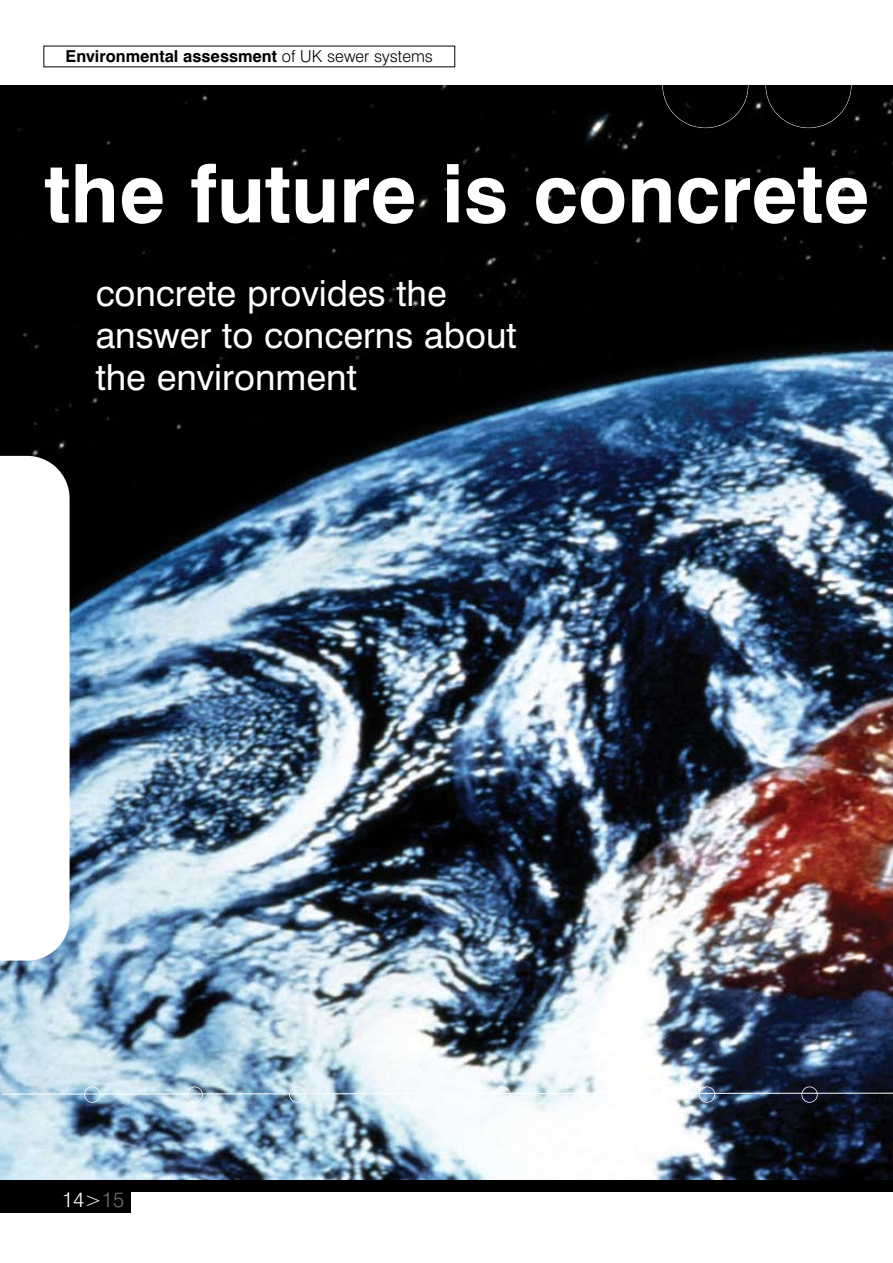
<style>
.page{position:relative;width:893px;height:1263px;background:#fff}
.page>*{position:absolute;margin:0;border:0;box-sizing:border-box;transform-origin:0 0}
.t1{font:700 81px "Swiss 721 BT";color:#fff}
.t2{font:36px/42px "Swiss 721 BT";color:#fff}
.t3{font:300 21px "Swiss 721 BT";color:#fff}
.t4{font:700 16.5px "Swiss 721 BT";color:#000}
.s1{font-weight:300}
.s2{color:#6d6f71}
</style>
<div class="page">
<img style="left:0;top:45px;width:893px;height:1168px">
<p class="t4" style="left:66px;top:46px;width:369px">Environmental assessment <span class="s1">of UK sewer systems</span></p>
<p class="t1" style="left:45px;top:144px;width:826px">the future is concrete</p>
<p class="t2" style="left:96px;top:272px;width:422px">concrete provides the answer to concerns about the environment</p>
<p class="t3" style="left:62px;top:1187px;width:64px">14&gt;<span class="s2">15</span></p>
</div>
